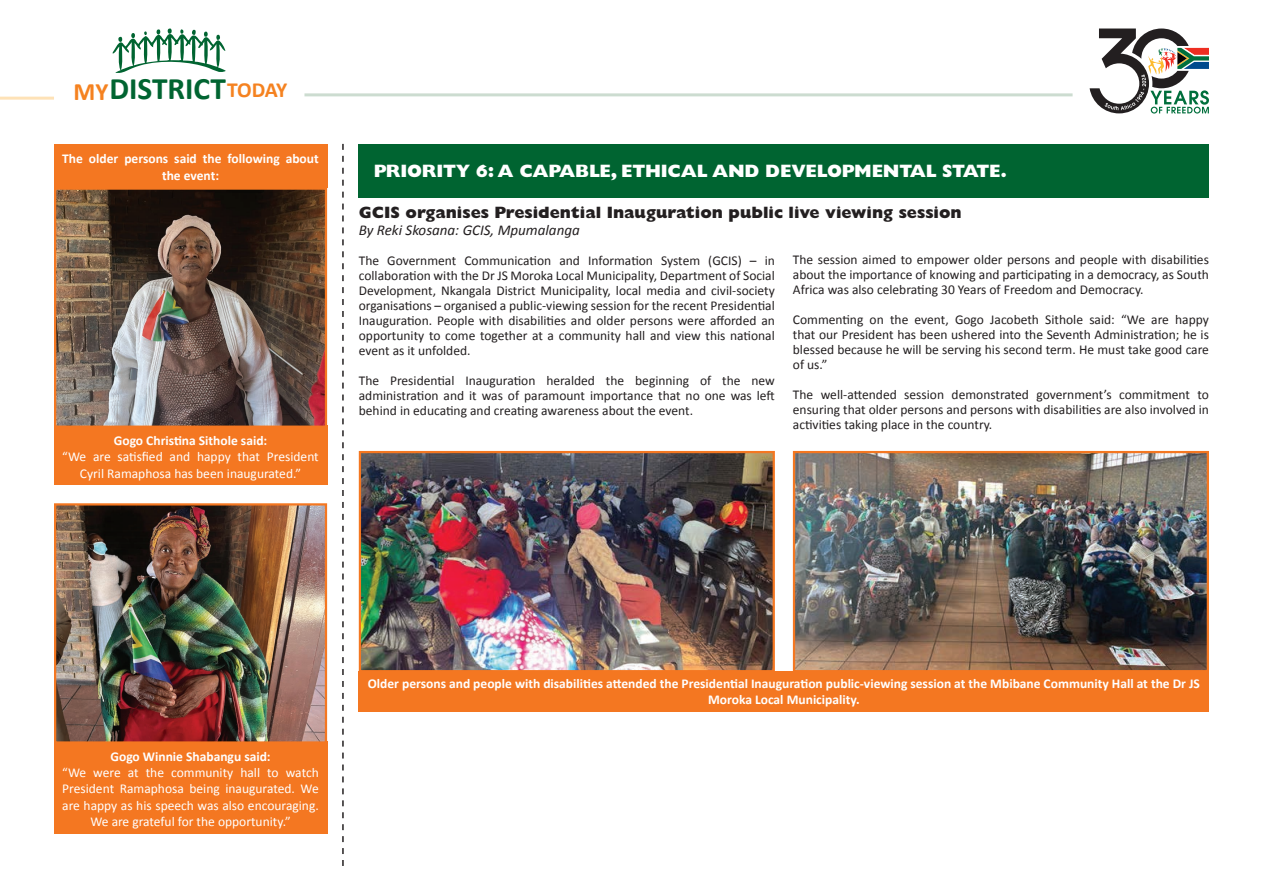
<style>
.page{position:relative;width:1263px;height:893px;background:#fff}
.page>*{position:absolute;margin:0;border:0;box-sizing:border-box;transform-origin:0 0}
.t1{font:700 31.35px "Calibri";color:#006431}
.t2{font:800 18px "Gill Sans MT Pro";letter-spacing:-.01em;color:#fff}
.t3{font:800 16.5px "Gill Sans MT Pro";color:#231f20}
.t4{font:italic 15px "Calibri";color:#231f20}
.t5{font:13.5px/15px "Calibri";color:#231f20;text-align:justify}
.t6{font:700 13.5px/16.2px "Calibri";color:#fff;text-align:center}
.t7{font:13.5px/16.2px "Calibri";color:#fff;text-align:center}
.s1{font-size:25.05px;color:#f58220}
.s2{font-size:21.6px;color:#f58220}
</style>
<div class="page">
<hr style="left:0;top:97px;width:54px;height:3px;background:#fee2b7">
<hr style="left:304px;top:93px;width:768px;height:3px;background:#ccdcd0">
<svg style="left:113px;top:28px;width:113px;height:45px"></svg>
<svg style="left:1089px;top:29px;width:120px;height:85px"></svg>
<svg style="left:342px;top:144px;width:2px;height:722px"></svg>
<div style="left:359px;top:144px;width:850px;height:54px;background:#006431"></div>
<div style="left:54px;top:144px;width:273px;height:43px;background:#f47721"></div>
<div style="left:54px;top:741px;width:273px;height:92px;background:#f47721"></div>
<div style="left:54px;top:425px;width:273px;height:60px;background:#f47721"></div>
<img style="left:57px;top:190px;width:267px;height:235px">
<div style="left:54px;top:187px;width:273px;height:241px;border:2px solid #f47721"></div>
<img style="left:57px;top:506px;width:267px;height:235px">
<div style="left:54px;top:503px;width:273px;height:241px;border:2px solid #f47721"></div>
<img style="left:796px;top:454px;width:410px;height:215px">
<div style="left:793px;top:451px;width:416px;height:221px;border:2px solid #f47721"></div>
<img style="left:362px;top:454px;width:410px;height:215px">
<div style="left:359px;top:451px;width:416px;height:221px;border:2px solid #f47721"></div>
<div style="left:359px;top:671px;width:850px;height:41px;background:#f47721"></div>
<h1 class="t1" style="left:73px;top:69px;width:215px"><span class="s1">MY</span>DISTRICT<span class="s2">TODAY</span></h1>
<p class="t6" style="left:62px;top:151px;width:258px">The older persons said the following about the event:</p>
<p class="t6" style="left:114px;top:432px;width:155px">Gogo Christina Sithole said:</p>
<p class="t7" style="left:62px;top:449px;width:258px">“We are satisfied and happy that President<br>Cyril Ramaphosa has been inaugurated.”</p>
<h2 class="t2" style="left:374px;top:160px;width:635px">PRIORITY 6: A CAPABLE, ETHICAL AND DEVELOPMENTAL STATE.</h2>
<p class="t3" style="left:359px;top:203px;width:604px">GCIS organises Presidential Inauguration public live viewing session</p>
<p class="t4" style="left:359px;top:219px;width:222px">By Reki Skosana: GCIS, Mpumalanga</p>
<p class="t5" style="left:359px;top:253px;width:418px">The Government Communication and Information System (GCIS) – in collaboration with the Dr JS Moroka Local Municipality, Department of Social Development, Nkangala District Municipality, local media and civil-society organisations – organised a public-viewing session for the recent Presidential Inauguration. People with disabilities and older persons were afforded an opportunity to come together at a community hall and view this national event as it unfolded.</p>
<p class="t5" style="left:359px;top:373px;width:418px">The Presidential Inauguration heralded the beginning of the new administration and it was of paramount importance that no one was left behind in educating and creating awareness about the event.</p>
<p class="t5" style="left:793px;top:253px;width:418px">The session aimed to empower older persons and people with disabilities about the importance of knowing and participating in a democracy, as South Africa was also celebrating 30 Years of Freedom and Democracy.</p>
<p class="t5" style="left:793px;top:313px;width:418px">Commenting on the event, Gogo Jacobeth Sithole said: “We are happy that our President has been ushered into the Seventh Administration; he is blessed because he will be serving his second term. He must take good care of us.”</p>
<p class="t5" style="left:793px;top:388px;width:418px">The well-attended session demonstrated government’s commitment to ensuring that older persons and persons with disabilities are also involved in activities taking place in the country.</p>
<p class="t6" style="left:110px;top:748px;width:162px">Gogo Winnie Shabangu said:</p>
<p class="t7" style="left:62px;top:765px;width:258px">“We were at the community hall to watch President Ramaphosa being inaugurated. We are happy as his speech was also encouraging.<br>We are grateful for the opportunity.”</p>
<p class="t6" style="left:368px;top:675px;width:834px">Older persons and people with disabilities attended the Presidential Inauguration public-viewing session at the Mbibane Community Hall at the Dr JS<br>Moroka Local Municipality.</p>
</div>
